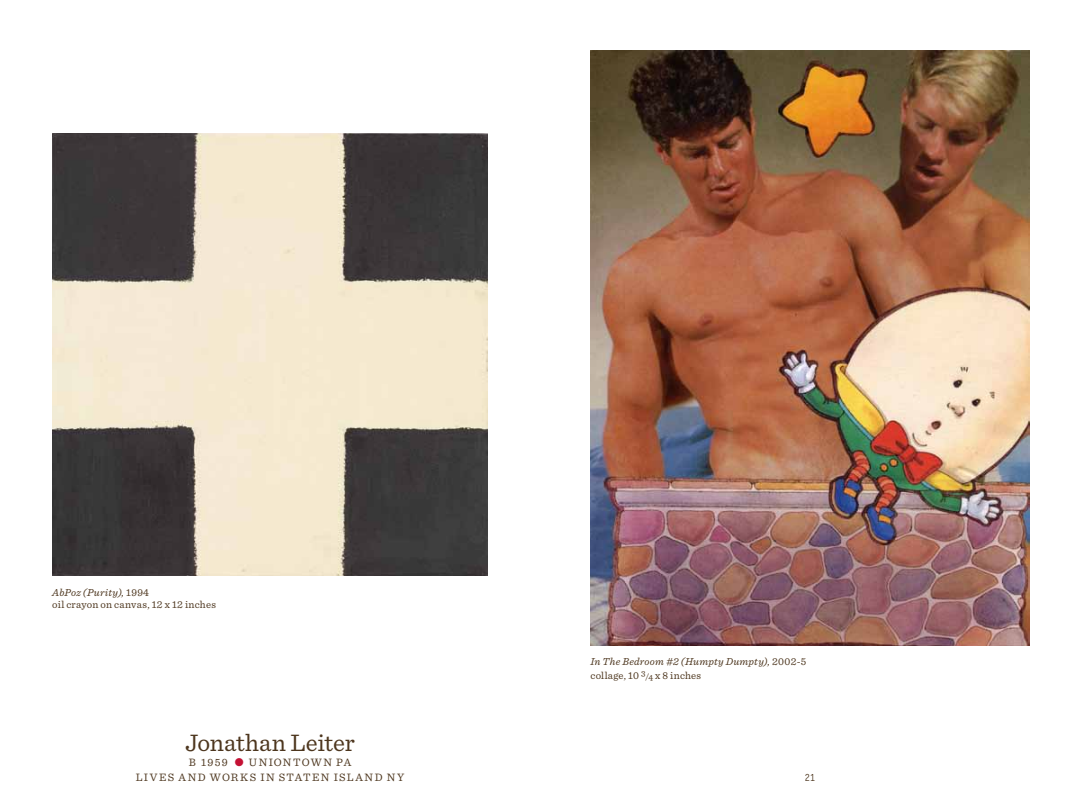
<style>
.page{position:relative;width:1080px;height:810px;background:#fff}
.page>*{position:absolute;margin:0;border:0;box-sizing:border-box;transform-origin:0 0}
.t1{font:25px "Sentinel";color:#4d361e}
.t2{font:11.25px/15px "Sentinel";letter-spacing:.12em;color:#4d361e}
.t3{font:italic 10.62px/13.8px "Sentinel";letter-spacing:.025em;color:#4d361e}
.t4{font:10.62px/12.5px "Sentinel";color:#4d361e}
.t5{font:10px "Numbers Claimcheck";color:#4d361e}
.s1{font-style:italic}
.s2{color:#c41134}
.s3{font-style:normal}
.s4{font-style:normal;font-size:8.12px}
</style>
<div class="page">
<img style="left:52px;top:133px;width:436px;height:443px">
<img style="left:591px;top:50px;width:438px;height:596px">
<p class="t4" style="left:52px;top:585px;width:165px"><span class="s1">AbPoz (Purity),</span> 1994<br>oil crayon on canvas, 12 x 12 inches</p>
<h1 class="t1" style="left:185px;top:724px;width:171px">Jonathan Leiter</h1>
<p class="t2" style="left:136px;top:754px;width:261px;text-indent:53px">B 1959 <span class="s2">●</span> uniontown pa<br>Lives and works in Staten Island NY</p>
<p class="t3" style="left:590px;top:654px;width:218px">In The Bedroom #2 (Humpty Dumpty), <span class="s3">2002-5 collage, 10</span> <sup>3</sup><span class="s4">/</span><sub>4</sub> <span class="s3">x 8 inches</span></p>
<p class="t5" style="left:805px;top:772px;width:12px">21</p>
</div>
